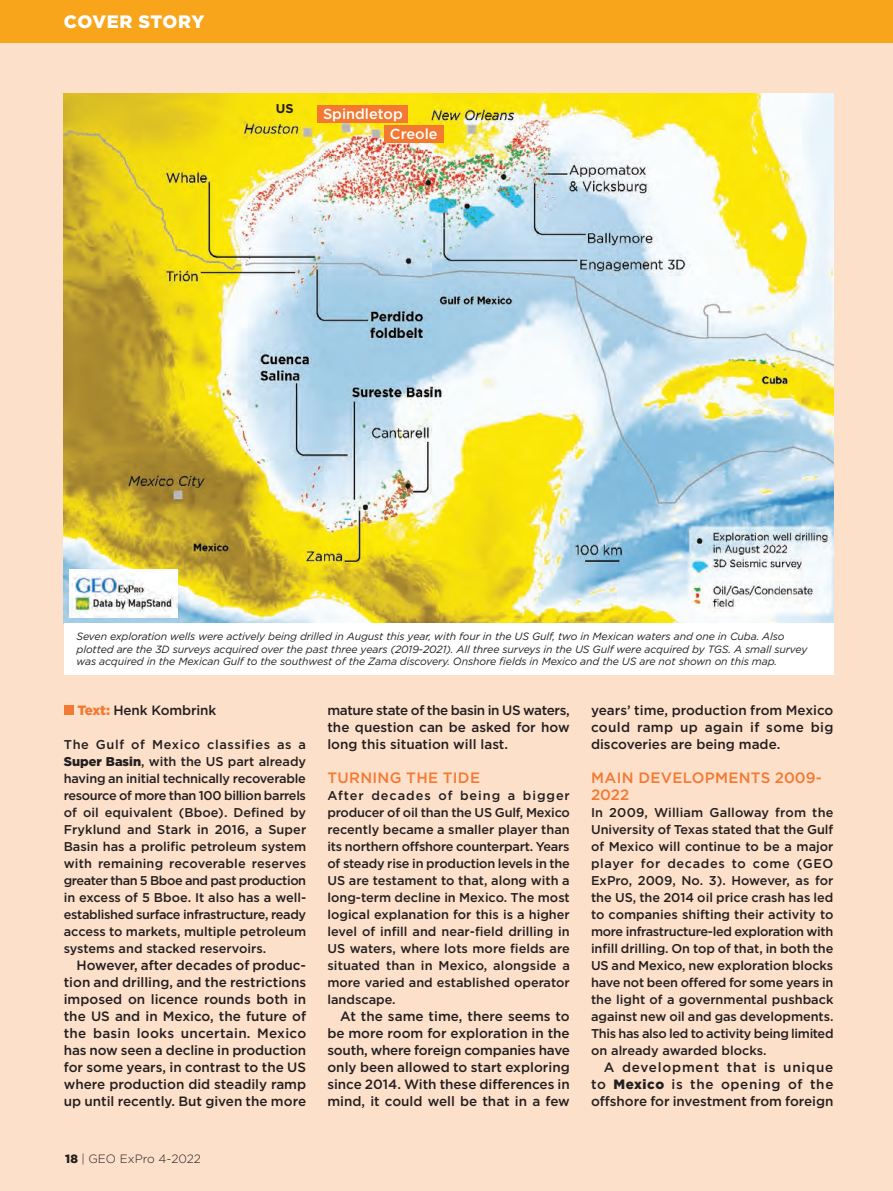
<style>
.page{position:relative;width:893px;height:1191px;background:#fff}
.page>*{position:absolute;margin:0;border:0;box-sizing:border-box;transform-origin:0 0}
.t1{font:900 18px "Gotham Pro";letter-spacing:.02em;color:#fff}
.ExPro_subhead{font:500 15px/17px "Gotham Pro";letter-spacing:.02em;color:#f37932}
.ExPro_caption{font:500 14.55px "Gotham Pro";color:#fff}
.ExPro_base_CS{font:500 13.5px/17px "Gotham Pro";color:#231f20;text-align:justify}
.ExPro_header{font:500 13.5px "Gotham Pro";letter-spacing:-.01em;color:#231f20}
.ExPro_base_CS_noinde{font:500 12.75px/17px "Gotham Pro";color:#231f20;text-align:justify}
.ExPro_author_in_the{font:700 12.75px "Gotham Pro";color:#231f20}
.ExPro_footer{font:300 12px "Gotham Pro";color:#231f20}
.ExPro_caption-2{font:italic 10.5px/12.6px "Gotham Pro";letter-spacing:-.01em;color:#231f20}
.s1{font-weight:900}
.s2{font-weight:900;color:#f37932}
</style>
<div class="page">
<div style="left:0;top:43px;width:893px;height:1148px;background:#fde0ca"></div>
<img style="left:64px;top:93px;width:769px;height:530px">
<div style="left:0;top:0;width:893px;height:43px;background:#f9a51b"></div>
<div style="left:64px;top:623px;width:769px;height:51px;background:#fff"></div>
<div style="left:64px;top:705px;width:10px;height:9px;background:#f37932"></div>
<div style="left:317px;top:105px;width:91px;height:18px;background:#f37932"></div>
<div style="left:384px;top:125px;width:60px;height:18px;background:#f37932"></div>
<img style="left:69px;top:570px;width:108px;height:47px">
<p class="t1" style="left:64px;top:11px;width:142px">COVER STORY</p>
<p class="ExPro_author_in_the" style="left:276px;top:101px;width:19px">US</p>
<p class="ExPro_caption" style="left:323px;top:106px;width:81px">Spindletop</p>
<p class="ExPro_caption" style="left:390px;top:126px;width:49px">Creole</p>
<p class="ExPro_caption-2" style="left:77px;top:630px;width:732px">Seven exploration wells were actively being drilled in August this year, with four in the US Gulf, two in Mexican waters and one in Cuba. Also plotted are the 3D surveys acquired over the past three years (2019-2021). All three surveys in the US Gulf were acquired by TGS. A small survey was acquired in the Mexican Gulf to the southwest of the Zama discovery. Onshore fields in Mexico and the US are not shown on this map.</p>
<p class="ExPro_base_CS" style="left:327px;top:701px;width:244px">mature state of the basin in US waters, the question can be asked for how long this situation will last.</p>
<p class="ExPro_subhead" style="left:328px;top:768px;width:154px">TURNING THE TIDE</p>
<p class="ExPro_base_CS_noinde" style="left:327px;top:786px;width:244px">After decades of being a bigger producer of oil than the US Gulf, Mexico recently became a smaller player than its northern offshore counterpart. Years of steady rise in production levels in the US are testament to that, along with a long-term decline in Mexico. The most logical explanation for this is a higher level of infill and near-field drilling in US waters, where lots more fields are situated than in Mexico, alongside a more varied and established operator landscape.</p>
<p class="ExPro_base_CS" style="left:327px;top:1007px;width:244px;text-indent:13px">At the same time, there seems to be more room for exploration in the south, where foreign companies have only been allowed to start exploring since 2014. With these differences in mind, it could well be that in a few</p>
<p class="ExPro_base_CS" style="left:591px;top:701px;width:244px">years’ time, production from Mexico could ramp up again if some big discoveries are being made.</p>
<p class="ExPro_subhead" style="left:591px;top:768px;width:232px">MAIN DEVELOPMENTS 2009-<br>2022</p>
<p class="ExPro_base_CS_noinde" style="left:591px;top:803px;width:244px">In 2009, William Galloway from the University of Texas stated that the Gulf of Mexico will continue to be a major player for decades to come (GEO ExPro, 2009, No. 3). However, as for the US, the 2014 oil price crash has led to companies shifting their activity to more infrastructure-led exploration with infill drilling. On top of that, in both the US and Mexico, new exploration blocks have not been offered for some years in the light of a governmental pushback against new oil and gas developments.<br>This has also led to activity being limited on already awarded blocks.</p>
<p class="ExPro_base_CS" style="left:591px;top:1058px;width:244px;text-indent:13px">A development that is unique to <span class="s1">Mexico</span> is the opening of the offshore for investment from foreign</p>
<p class="ExPro_header" style="left:77px;top:702px;width:140px"><span class="s2">Text:</span> Henk Kombrink</p>
<p class="ExPro_base_CS_noinde" style="left:64px;top:735px;width:244px">The Gulf of Mexico classifies as a <span class="s1">Super Basin</span>, with the US part already having an initial technically recoverable resource of more than 100 billion barrels of oil equivalent (Bboe). Defined by Fryklund and Stark in 2016, a Super Basin has a prolific petroleum system with remaining recoverable reserves greater than 5 Bboe and past production in excess of 5 Bboe. It also has a well&shy;established surface infrastructure, ready access to markets, multiple petroleum systems and stacked reservoirs.</p>
<p class="ExPro_base_CS" style="left:64px;top:956px;width:244px;text-align:left;text-indent:13px">However, after decades of produc&shy;tion and drilling, and the restrictions imposed on licence rounds both in the US and in Mexico, the future of the basin looks uncertain. Mexico has now seen a decline in production for some years, in contrast to the US where production did steadily ramp up until recently. But given the more</p>
<p class="ExPro_footer" style="left:65px;top:1152px;width:137px"><span class="s1">18</span> | GEO ExPro 4-2022</p>
</div>
